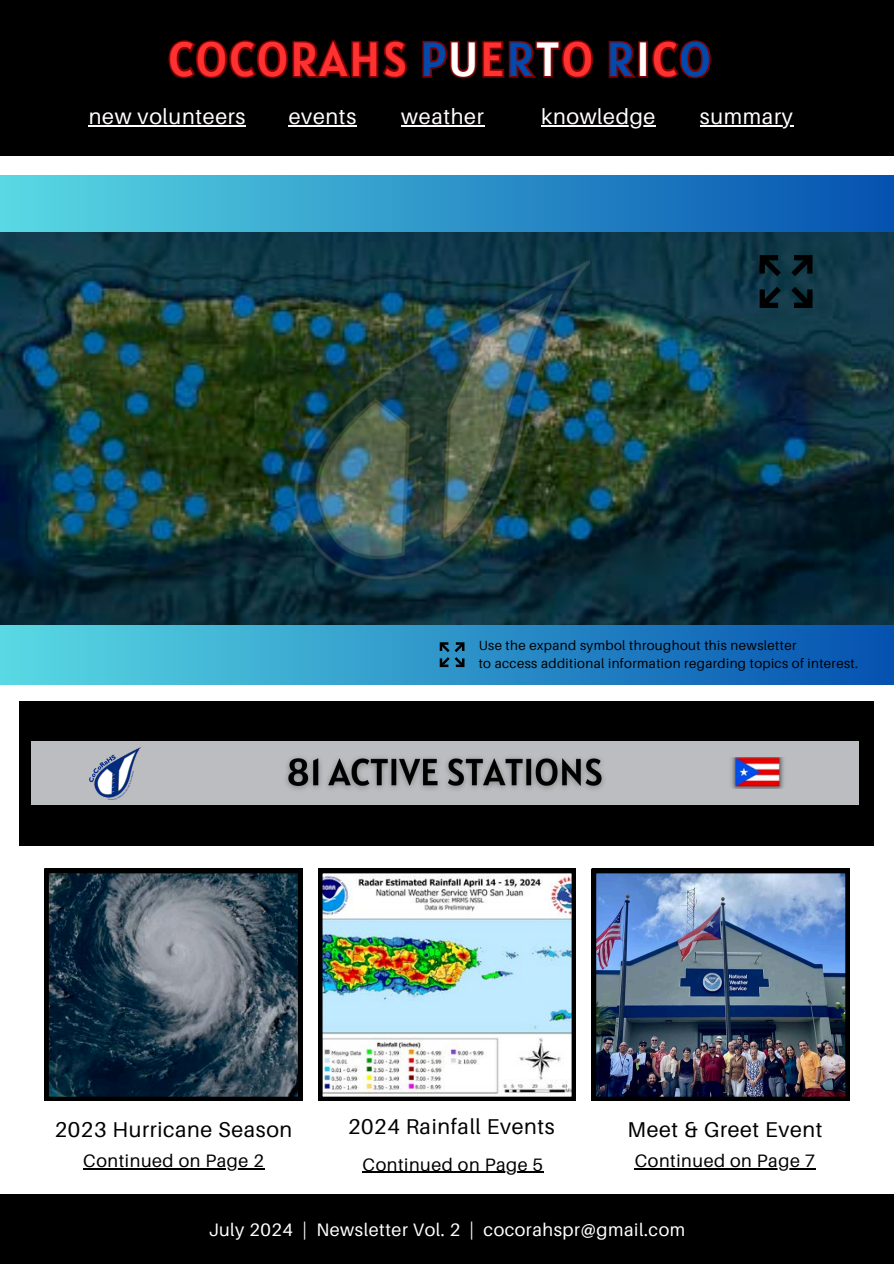
<style>
.page{position:relative;width:894px;height:1264px;background:#fff}
.page>*{position:absolute;margin:0;border:0;box-sizing:border-box;transform-origin:0 0}
.t1{font:47.7px "Alatsi";letter-spacing:.045em;color:#ff3131}
.t2{font:21.6px "Aileron";letter-spacing:.03em;color:#fffdfd}
.t3{font:21.45px "Aileron";letter-spacing:.03em;color:#000}
.t4{font:18px "Aileron";letter-spacing:.03em;color:#000}
.t5{font:18px "Aileron";letter-spacing:.03em;color:#fffdfd}
.t6{font:13.35px "Aileron";letter-spacing:.03em;color:#000}
.s1{color:rgb(0 0 0/0)}
.s2{color:#fff}
.s3{color:#004aad}
.s4{color:#fffdfd}
</style>
<div class="page">
<div style="left:0;top:175px;width:893px;height:509px;background:linear-gradient(to right,#59d9e3,#0552b0)"></div>
<img style="left:318px;top:868px;width:257px;height:232px">
<svg style="left:44px;top:868px;width:258px;height:232px;background:#354856"></svg>
<div style="left:20px;top:700px;width:854px;height:145px;background:#000"></div>
<div style="left:0;top:1193px;width:893px;height:70px;background:#000"></div>
<div style="left:0;top:0;width:893px;height:156px;background:#000"></div>
<div style="left:31px;top:741px;width:827px;height:64px;background:#bbbdc0"></div>
<img style="left:89px;top:747px;width:52px;height:52px">
<img style="left:731px;top:757px;width:53px;height:31px">
<img style="left:0;top:232px;width:893px;height:393px">
<img style="left:264px;top:261px;width:325px;height:329px">
<img style="left:591px;top:868px;width:258px;height:232px">
<hr style="left:83px;top:1167px;width:181px;height:2px;background:#000">
<hr style="left:362px;top:1171px;width:170px;height:1px;background:#000">
<svg style="left:168px;top:40px;width:239px;height:39px"></svg>
<svg style="left:422px;top:40px;width:171px;height:39px"></svg>
<svg style="left:608px;top:40px;width:31px;height:38px"></svg>
<div style="left:638px;top:41px;width:9px;height:37px;border:4px solid #800000"></div>
<svg style="left:652px;top:40px;width:59px;height:39px"></svg>
<hr style="left:89px;top:125px;width:157px;height:1px;background:#fffdfd">
<hr style="left:289px;top:125px;width:68px;height:1px;background:#fffdfd">
<hr style="left:401px;top:125px;width:83px;height:1px;background:#fffdfd">
<hr style="left:541px;top:125px;width:115px;height:1px;background:#fffdfd">
<hr style="left:699px;top:125px;width:94px;height:1px;background:#fffdfd">
<img style="left:286px;top:757px;width:318px;height:33px">
<hr style="left:634px;top:1167px;width:170px;height:2px;background:#000">
<svg style="left:439px;top:642px;width:25px;height:25px"></svg>
<svg style="left:759px;top:255px;width:53px;height:53px;background:#0a242d"></svg>
<p class="t1" style="left:168px;top:28px;width:543px">COCORAHS <span class="s1">P</span><span class="s2">U</span>E<span class="s3">R</span><span class="s1">T</span>O <span class="s3">R</span><span class="s4">I</span><span class="s1">CO</span></p>
<p class="t2" style="left:89px;top:103px;width:158px">new volunteers</p>
<p class="t2" style="left:289px;top:103px;width:69px">events</p>
<p class="t2" style="left:401px;top:103px;width:84px">weather</p>
<p class="t2" style="left:541px;top:103px;width:116px">knowledge</p>
<p class="t2" style="left:699px;top:103px;width:94px">summary</p>
<h3 class="t6" style="left:478px;top:637px;width:319px">Use the expand symbol throughout this newsletter</h3>
<h4 class="t6" style="left:478px;top:655px;width:381px">to access additional information regarding topics of interest.</h4>
<p class="t3" style="left:55px;top:1116px;width:239px">2023 Hurricane Season</p>
<p class="t3" style="left:348px;top:1113px;width:208px">2024 Rainfall Events</p>
<p class="t4" style="left:83px;top:1149px;width:182px">Continued on Page 2</p>
<p class="t4" style="left:362px;top:1153px;width:182px">Continued on Page 5</p>
<h3 class="t3" style="left:627px;top:1116px;width:196px">Meet &amp; Greet Event</h3>
<h4 class="t4" style="left:634px;top:1149px;width:182px">Continued on Page 7</h4>
<p class="t5" style="left:209px;top:1218px;width:478px">July 2024 | Newsletter Vol. 2 | cocorahspr@gmail.com</p>
</div>
